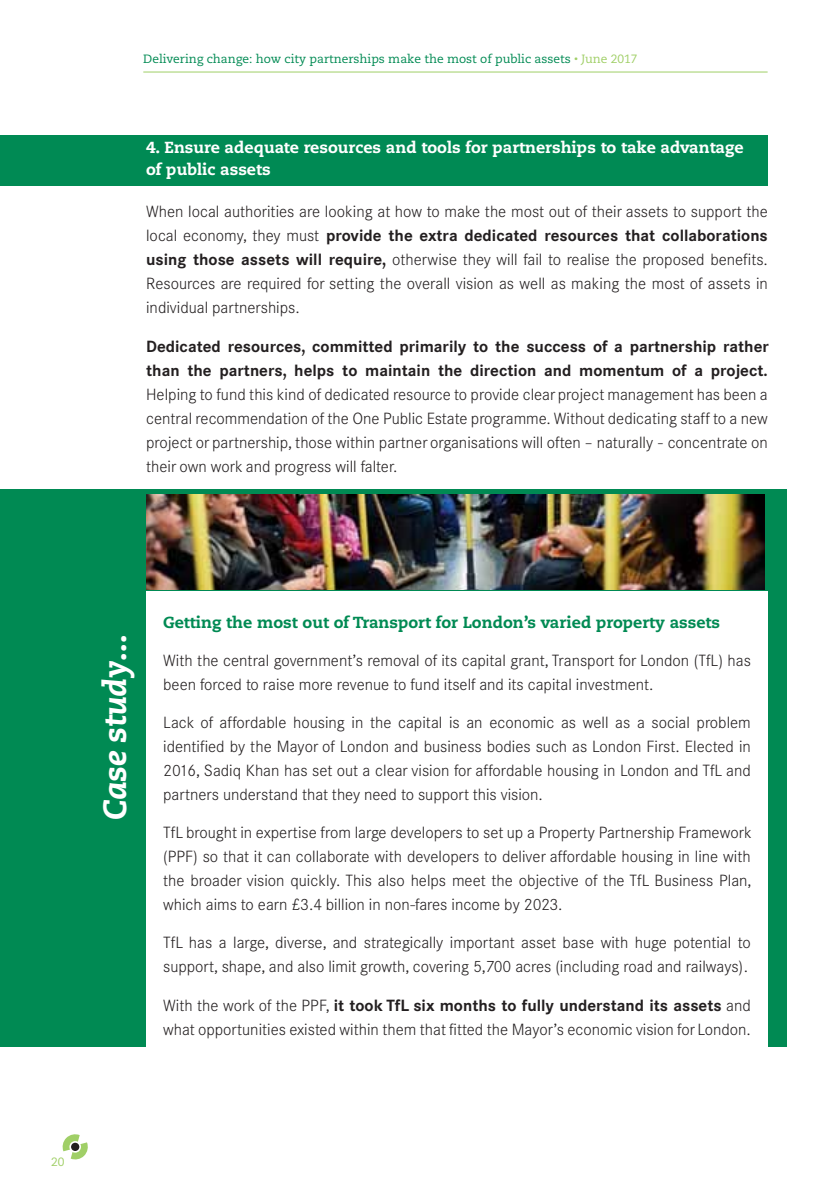
<style>
.page{position:relative;width:840px;height:1191px;background:#fff}
.page>*{position:absolute;margin:0;border:0;box-sizing:border-box;transform-origin:0 0}
.t1{font:italic 800 32px "Caecilia LT Std";letter-spacing:-.02em;color:#fff}
.t2{font:300 16px/24px "Corporate SBQ";color:#231f20;text-align:justify}
.t3{font:700 16px/24px "Corporate SBQ";color:#231f20}
.t4{font:800 16px/22px "Caecilia LT Std";color:#fff}
.t5{font:800 16px "Caecilia LT Std";color:#008a53}
.t6{font:12px "Caecilia LT Std";color:#008a53}
.t7{font:12px "Caecilia LT Std";color:#a0cf67}
.s1{font-family:"Corporate SBQ";font-weight:300;color:#a0cf67}
.s2{color:#a0cf67}
.s3{font-weight:700}
</style>
<div class="page">
<svg style="left:62px;top:1134px;width:26px;height:26px"></svg>
<hr style="left:143px;top:72px;width:624px;height:1px;background:#a0cf67">
<div style="left:0;top:135px;width:767px;height:50px;background:#008a54"></div>
<div style="left:0;top:489px;width:785px;height:558px;background:#008a53"></div>
<div style="left:146px;top:591px;width:621px;height:461px;background:#fff"></div>
<img style="left:146px;top:495px;width:618px;height:94px">
<p class="t6" style="left:143px;top:52px;width:495px">Delivering change: how city partnerships make the most of public assets <span class="s1">•</span> <span class="s2">June 2017</span></p>
<p class="t4" style="left:146px;top:136px;width:598px">4. Ensure adequate resources and tools for partnerships to take advantage of public assets</p>
<p class="t2" style="left:146px;top:200px;width:623px">When local authorities are looking at how to make the most out of their assets to support the local economy, they must <span class="s3">provide the extra dedicated resources that collaborations using those assets will require,</span> otherwise they will fail to realise the proposed benefits.<br>Resources are required for setting the overall vision as well as making the most of assets in individual partnerships.</p>
<p class="t3" style="left:146px;top:334px;width:624px">Dedicated resources, committed primarily to the success of a partnership rather than the partners, helps to maintain the direction and momentum of a project.</p>
<p class="t2" style="left:146px;top:382px;width:623px">Helping to fund this kind of dedicated resource to provide clear project management has been a central recommendation of the One Public Estate programme. Without dedicating staff to a new project or partnership, those within partner organisations will often – naturally - concentrate on their own work and progress will falter.</p>
<h1 class="t1" style="left:96px;top:819px;width:187px;rotate:-90deg">Case study...</h1>
<p class="t5" style="left:163px;top:612px;width:558px">Getting the most out of Transport for London’s varied property assets</p>
<p class="t2" style="left:163px;top:648px;width:589px">With the central government’s removal of its capital grant, Transport for London (TfL) has been forced to raise more revenue to fund itself and its capital investment.</p>
<p class="t2" style="left:163px;top:710px;width:589px">Lack of affordable housing in the capital is an economic as well as a social problem identified by the Mayor of London and business bodies such as London First. Elected in 2016, Sadiq Khan has set out a clear vision for affordable housing in London and TfL and partners understand that they need to support this vision.</p>
<p class="t2" style="left:163px;top:820px;width:590px">TfL brought in expertise from large developers to set up a Property Partnership Framework (PPF) so that it can collaborate with developers to deliver affordable housing in line with the broader vision quickly. This also helps meet the objective of the TfL Business Plan, which aims to earn £3.4 billion in non-fares income by 2023.</p>
<p class="t2" style="left:163px;top:931px;width:589px">TfL has a large, diverse, and strategically important asset base with huge potential to support, shape, and also limit growth, covering 5,700 acres (including road and railways).</p>
<p class="t2" style="left:163px;top:993px;width:589px">With the work of the PPF, <span class="s3">it took TfL six months to fully understand its assets</span> and what opportunities existed within them that fitted the Mayor’s economic vision for London.</p>
<p class="t7" style="left:51px;top:1154px;width:15px">20</p>
</div>
